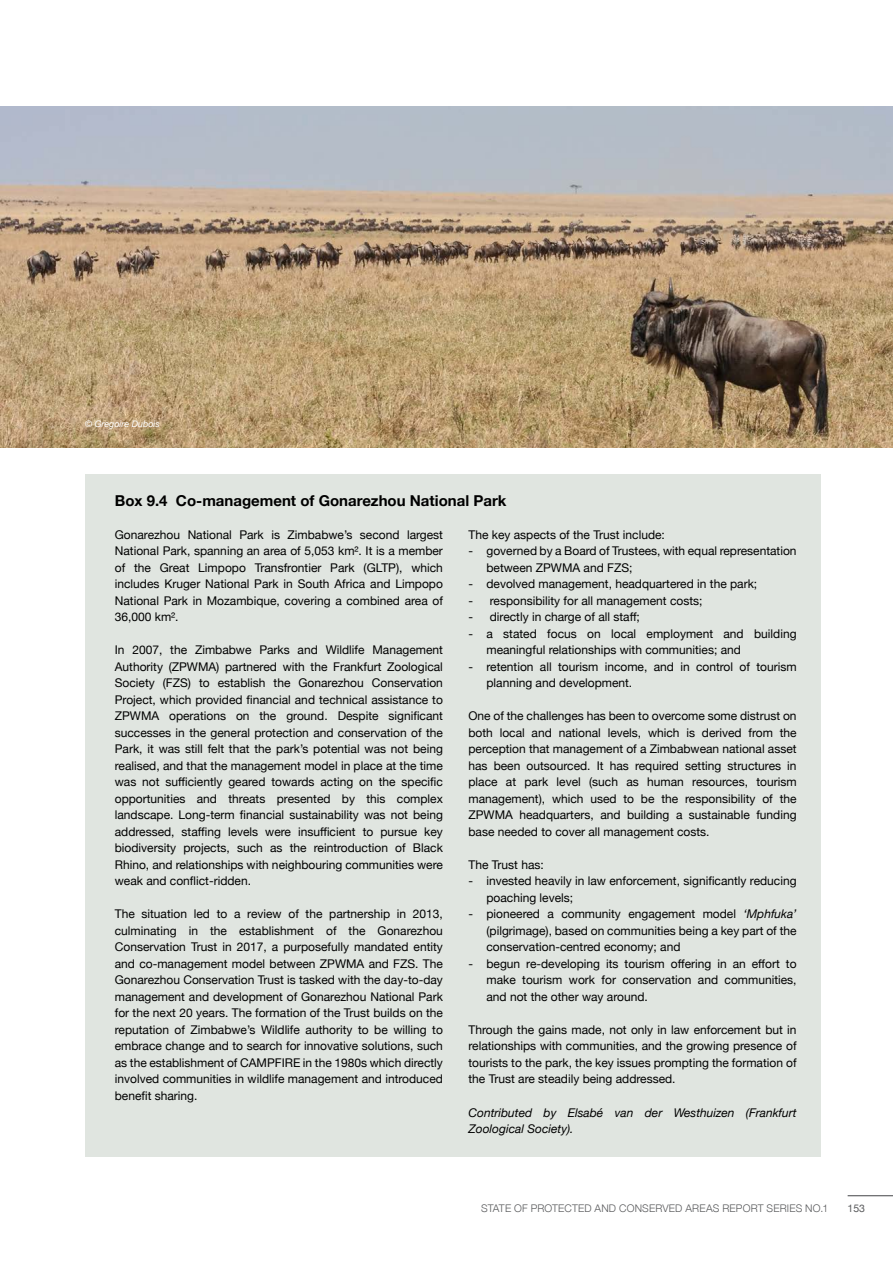
<style>
.page{position:relative;width:893px;height:1263px;background:#fff}
.page>*{position:absolute;margin:0;border:0;box-sizing:border-box;transform-origin:0 0}
.t1{font:700 15px "Helvetica Neue";color:#000}
.t2{font:12px/16.5px "Helvetica Neue";color:#000;text-align:justify}
.t3{font:italic 12px/16.5px "Helvetica Neue";color:#000}
.t4{font:300 10.5px "Helvetica Neue";letter-spacing:.015em;color:#58595b}
.t5{font:10.5px "Helvetica Neue";color:#58595b}
.t6{font:italic 9px "Helvetica Neue";color:#fff}
.s1{font-style:italic}
</style>
<div class="page">
<hr style="left:848px;top:1195px;width:45px;height:1px;background:#58595b">
<div style="left:85px;top:474px;width:736px;height:683px;background:#e0e5e0"></div>
<img style="left:0;top:106px;width:893px;height:341px">
<p class="t6" style="left:85px;top:417px;width:76px">© Gregoire Dubois</p>
<p class="t1" style="left:115px;top:489px;width:393px">Box 9.4 Co-management of Gonarezhou National Park</p>
<p class="t2" style="left:115px;top:527px;width:330px">Gonarezhou National Park is Zimbabwe’s second largest National Park, spanning an area of 5,053 km². It is a member of the Great Limpopo Transfrontier Park (GLTP), which includes Kruger National Park in South Africa and Limpopo National Park in Mozambique, covering a combined area of 36,000 km².</p>
<p class="t2" style="left:115px;top:643px;width:330px">In 2007, the Zimbabwe Parks and Wildlife Management Authority (ZPWMA) partnered with the Frankfurt Zoological Society (FZS) to establish the Gonarezhou Conservation Project, which provided financial and technical assistance to ZPWMA operations on the ground. Despite significant successes in the general protection and conservation of the Park, it was still felt that the park’s potential was not being realised, and that the management model in place at the time was not sufficiently geared towards acting on the specific opportunities and threats presented by this complex landscape. Long-term financial sustainability was not being addressed, staffing levels were insufficient to pursue key biodiversity projects, such as the reintroduction of Black Rhino, and relationships with neighbouring communities were weak and conflict-ridden.</p>
<p class="t2" style="left:115px;top:907px;width:330px">The situation led to a review of the partnership in 2013, culminating in the establishment of the Gonarezhou Conservation Trust in 2017, a purposefully mandated entity and co-management model between ZPWMA and FZS. The Gonarezhou Conservation Trust is tasked with the day-to-day management and development of Gonarezhou National Park for the next 20 years. The formation of the Trust builds on the reputation of Zimbabwe’s Wildlife authority to be willing to embrace change and to search for innovative solutions, such as the establishment of CAMPFIRE in the 1980s which directly involved communities in wildlife management and introduced benefit sharing.</p>
<p class="t2" style="left:468px;top:527px;width:198px">The key aspects of the Trust include:</p>
<p class="t2" style="left:486px;top:544px;width:312px;text-indent:-18px">- governed by a Board of Trustees, with equal representation between ZPWMA and FZS;</p>
<p class="t2" style="left:468px;top:577px;width:290px">- devolved management, headquartered in the park;</p>
<p class="t2" style="left:468px;top:593px;width:236px">- responsibility for all management costs;</p>
<p class="t2" style="left:468px;top:610px;width:173px">- directly in charge of all staff;</p>
<p class="t2" style="left:486px;top:626px;width:312px;text-indent:-18px">- a stated focus on local employment and building meaningful relationships with communities; and</p>
<p class="t2" style="left:486px;top:659px;width:312px;text-indent:-18px">- retention all tourism income, and in control of tourism planning and development.</p>
<p class="t2" style="left:468px;top:709px;width:330px">One of the challenges has been to overcome some distrust on both local and national levels, which is derived from the perception that management of a Zimbabwean national asset has been outsourced. It has required setting structures in place at park level (such as human resources, tourism management), which used to be the responsibility of the ZPWMA headquarters, and building a sustainable funding base needed to cover all management costs.</p>
<p class="t2" style="left:468px;top:857px;width:77px">The Trust has:</p>
<p class="t2" style="left:486px;top:874px;width:312px;text-indent:-18px">- invested heavily in law enforcement, significantly reducing poaching levels;</p>
<p class="t2" style="left:486px;top:907px;width:312px;text-indent:-18px">- pioneered a community engagement model <span class="s1">‘Mphfuka’ </span>(pilgrimage), based on communities being a key part of the conservation-centred economy; and</p>
<p class="t2" style="left:486px;top:956px;width:312px;text-indent:-18px">- begun re-developing its tourism offering in an effort to make tourism work for conservation and communities, and not the other way around.</p>
<p class="t2" style="left:468px;top:1022px;width:330px">Through the gains made, not only in law enforcement but in relationships with communities, and the growing presence of tourists to the park, the key issues prompting the formation of the Trust are steadily being addressed.</p>
<p class="t3" style="left:468px;top:1105px;width:330px">Contributed by Elsabé van der Westhuizen (Frankfurt<br>Zoological Society).</p>
<p class="t4" style="left:481px;top:1200px;width:349px">STATE OF PROTECTED AND CONSERVED AREAS REPORT SERIES NO.1</p>
<p class="t5" style="left:848px;top:1200px;width:19px">153</p>
</div>
